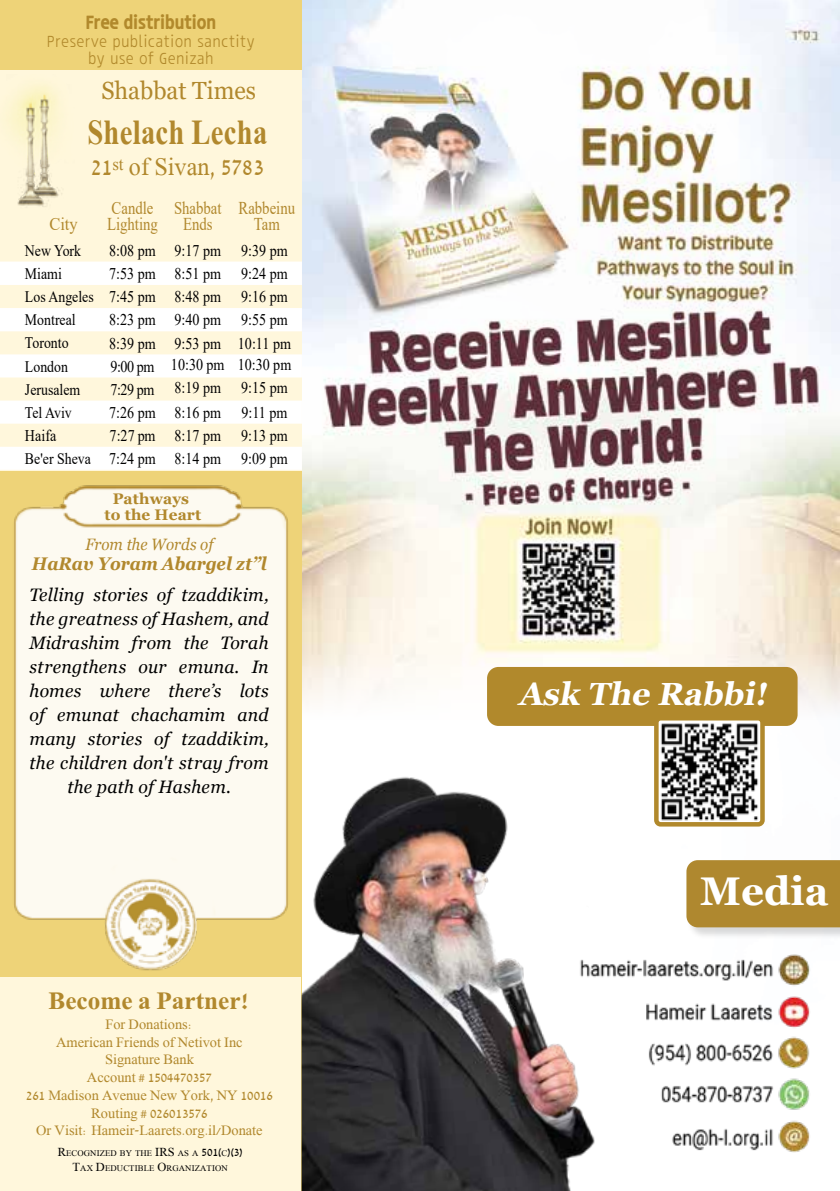
<style>
.page{position:relative;width:840px;height:1191px;background:#fff}
.page>*{position:absolute;margin:0;border:0;box-sizing:border-box;transform-origin:0 0}
.t1{font:700 40px "Georgia";color:#fff}
.t2{font:700 35.8px "David";letter-spacing:.01em;color:#b1882d;scale:.8 1}
.t3{font:italic 700 32px "Georgia";color:#fff}
.t4{font:25.4px "David";color:#b1882d;scale:.95 1}
.t5{font:700 25.2px "David";color:#b1882d}
.t6{font:24.8px "Georgia";color:#b1882d;scale:.95 1}
.t7{font:700 20px "Fb Karlibach Eng";color:#b1892c;scale:.95 1}
.t8{font:italic 700 18.2px "Georgia";color:#b1882d;scale:.92 1}
.t9{font:italic 18px/24px "Georgia";letter-spacing:.015em;color:#000;text-align:center}
.t10{font:18px/16px "Times New Roman";color:#b1882d;text-align:center;scale:.82 1}
.t11{font:18px "Times New Roman";color:#b1882d;scale:.91 1}
.t12{font:300 16.4px/16.8px "Fb Karlibach Eng";color:#b1892c;text-align:center;scale:.95 1}
.t13{font:italic 16.4px "Georgia";color:#b1882d;scale:.92 1}
.t14{font:16.2px/23.2px "Times New Roman";color:#000;text-align:right;scale:.86 1}
.t15{font:16px "Times New Roman";color:#000;scale:.86 1}
.t16{font:700 15.4px/15.4px "Georgia";letter-spacing:.01em;color:#b1882d;text-align:center}
.t17{font:14.4px/17.6px "David";color:#b1882d;text-align:center}
.t18{font:8.6px/15px "David";letter-spacing:.015em;color:#000;text-align:center}
.s1{font-size:16px}
.s2{color:#b1892c}
.s3{font-size:12.4px}
</style>
<div class="page">
<img style="left:302px;top:0;width:537px;height:795px">
<div style="left:0;top:0;width:302px;height:1191px;background:#eed378"></div>
<div style="left:0;top:977px;width:300px;height:214px;background:#fff7dc"></div>
<div style="left:0;top:71px;width:302px;height:400px;background:#fff7dc"></div>
<img style="left:8px;top:85px;width:54px;height:122px">
<div style="left:0;top:261px;width:302px;height:24px;background:#fff"></div>
<svg style="left:0;top:308px;width:302px;height:162px;fill:#fff"></svg>
<img style="left:14px;top:475px;width:289px;height:496px">
<div style="left:685px;top:860px;width:154px;height:80px;background:#000;opacity:.15"></div>
<div style="left:686px;top:860px;width:153px;height:67px;background:#af882f"></div>
<img style="left:614px;top:954px;width:196px;height:199px">
<img style="left:301px;top:719px;width:313px;height:472px">
<div style="left:487px;top:667px;width:310px;height:59px;background:#b1892c;border-radius:11px"></div>
<img style="left:658px;top:721px;width:101px;height:100px">
<div style="left:653px;top:716px;width:111px;height:110px;border:4px solid #b1892c;border-radius:4px"></div>
<p class="t7" style="left:86px;top:13px;width:139px">Free distribution</p>
<p class="t12" style="left:47px;top:35px;width:220px">Preserve publication sanctity by use of Genizah</p>
<h3 class="t6" style="left:101px;top:76px;width:164px">Shabbat Times</h3>
<h2 class="t2" style="left:87px;top:112px;width:226px">Shelach Lecha</h2>
<h3 class="t4" style="left:91px;top:153px;width:183px">21<sup>st</sup> of Sivan, 5783</h3>
<p class="t10" style="left:112px;top:199px;width:52px">Candle</p>
<p class="t10" style="left:174px;top:199px;width:59px">Shabbat<br>Ends</p>
<p class="t10" style="left:238px;top:199px;width:70px">Rabbeinu<br>Tam</p>
<p class="t11" style="left:49px;top:211px;width:33px">City</p>
<p class="t10" style="left:107px;top:215px;width:63px">Lighting</p>
<p class="t15" style="left:25px;top:239px;width:67px">New York</p>
<p class="t14" style="left:109px;top:238px;width:209px">8:08 pm 9:17 pm 9:39 pm</p>
<p class="t15" style="left:25px;top:262px;width:44px">Miami</p>
<p class="t14" style="left:25px;top:261px;width:307px">7:53 pm 8:51 pm 9:24 pm<br><span class="s1">Los Angeles</span> 7:45 pm 8:48 pm 9:16 pm</p>
<p class="t15" style="left:25px;top:308px;width:60px">Montreal</p>
<p class="t14" style="left:109px;top:308px;width:209px">8:23 pm 9:40 pm 9:55 pm</p>
<p class="t15" style="left:25px;top:332px;width:52px">Toronto</p>
<p class="t14" style="left:109px;top:331px;width:213px">8:39 pm 9:53 pm 10:11 pm</p>
<p class="t15" style="left:25px;top:355px;width:52px">London</p>
<p class="t14" style="left:110px;top:352px;width:211px">9:00 pm 10:30 pm 10:30 pm</p>
<p class="t15" style="left:25px;top:378px;width:66px">Jerusalem</p>
<p class="t14" style="left:110px;top:375px;width:207px">7:29 pm 8:19 pm 9:15 pm</p>
<p class="t15" style="left:25px;top:401px;width:56px">Tel Aviv</p>
<p class="t14" style="left:109px;top:400px;width:131px">7:26 pm 8:16 pm</p>
<p class="t14" style="left:241px;top:400px;width:55px">9:11 pm</p>
<p class="t14" style="left:25px;top:423px;width:38px">Haifa</p>
<p class="t14" style="left:25px;top:423px;width:307px">7:27 pm 8:17 pm 9:13 pm<br><span class="s1">Be'er Sheva</span> 7:24 pm 8:14 pm 9:09 pm</p>
<p class="t16" style="left:104px;top:491px;width:98px">Pathways<br>to the Heart</p>
<p class="t13" style="left:85px;top:534px;width:141px">From the Words of</p>
<p class="t8" style="left:32px;top:552px;width:256px">HaRav Yoram Abargel zt<span class="s2">”</span>l</p>
<p class="t9" style="left:30px;top:583px;width:240px">Telling stories of tzaddikim, the greatness of Hashem, and<br>Midrashim from the Torah strengthens our emuna. In homes where there’s lots of emunat chachamim and many stories of tzaddikim, the children don't stray from the path of Hashem.</p>
<h3 class="t5" style="left:48px;top:986px;width:203px">Become a Partner!</h3>
<p class="t17" style="left:26px;top:1015px;width:248px">For Donations:<br>American Friends of Netivot Inc<br>Signature Bank<br>Account # 1504470357<br>261 Madison Avenue New York, NY 10016<br>Routing # 026013576<br>Or Visit: Hameir-Laarets.org.il/Donate</p>
<p class="t18" style="left:58px;top:1146px;width:186px"><span class="s3">R</span>ECOGNIZED BY THE <span class="s3">IRS</span> AS A <span class="s3">501(</span>C<span class="s3">)(3)<br>T</span>AX <span class="s3">D</span>EDUCTIBLE <span class="s3">O</span>RGANIZATION</p>
<h3 class="t3" style="left:517px;top:673px;width:257px">Ask The Rabbi!</h3>
<h1 class="t1" style="left:699px;top:865px;width:130px">Media</h1>
</div>
